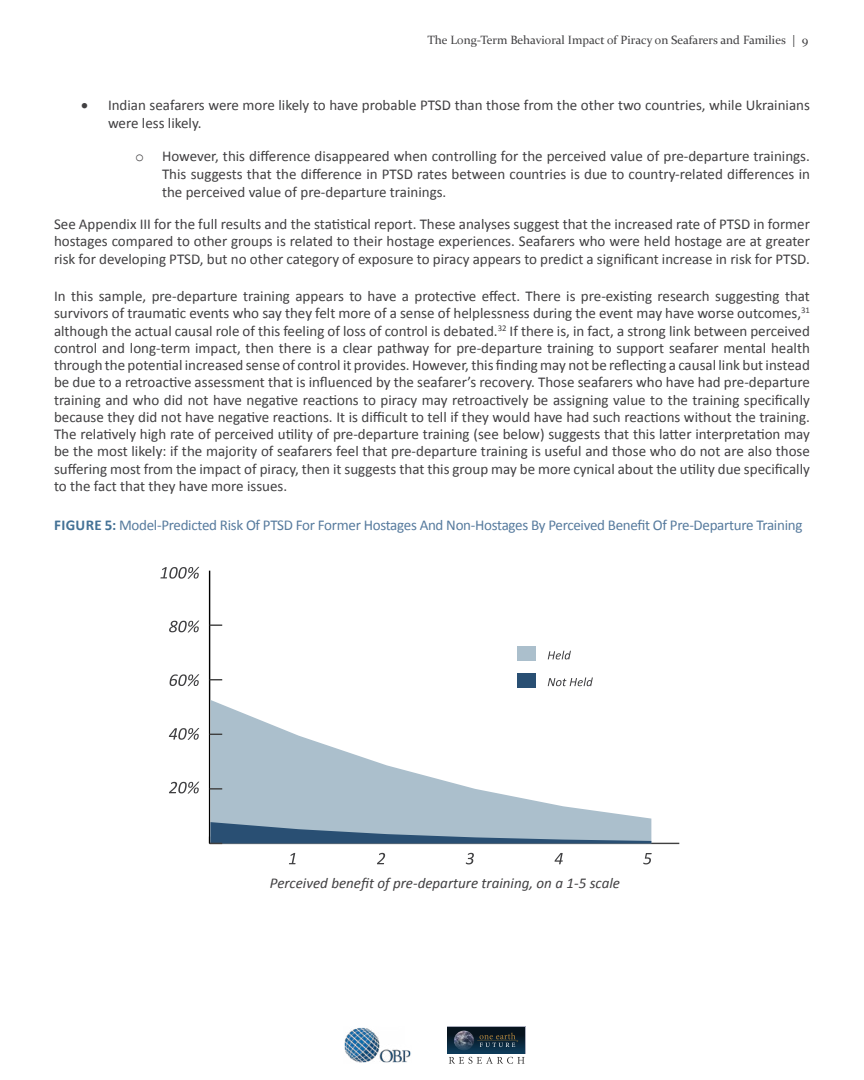
<style>
.page{position:relative;width:864px;height:1080px;background:#fff}
.page>*{position:absolute;margin:0;border:0;box-sizing:border-box;transform-origin:0 0}
.t1{font:15px/17.2px "Calibri";color:#414042;text-align:justify}
.Heading_5{font:15px "Calibri";letter-spacing:-.02em;color:#577b9e}
.t2{font:italic 15px "Calibri";color:#414042}
.t3{font:12px "Constantia";color:#414042}
.s1{font-family:"Courier New"}
.s2{font-weight:700;color:#447296}
</style>
<div class="page">
<svg style="left:447px;top:1027px;width:79px;height:27px"></svg>
<div style="left:448px;top:1027px;width:77px;height:26px;background:linear-gradient(to bottom,#060a0f,#0d3754)"></div>
<svg style="left:477px;top:1033px;width:41px;height:14px"></svg>
<img style="left:454px;top:1031px;width:20px;height:20px">
<svg style="left:449px;top:1057px;width:76px;height:7px"></svg>
<img style="left:344px;top:1027px;width:67px;height:36px">
<hr style="left:210px;top:843px;width:469px;height:1px;background:#404040">
<svg style="left:169px;top:782px;width:30px;height:12px"></svg>
<svg style="left:169px;top:728px;width:30px;height:12px"></svg>
<svg style="left:170px;top:674px;width:29px;height:12px"></svg>
<svg style="left:169px;top:621px;width:30px;height:11px"></svg>
<svg style="left:160px;top:567px;width:39px;height:12px"></svg>
<svg style="left:289px;top:853px;width:7px;height:11px"></svg>
<svg style="left:377px;top:853px;width:8px;height:11px"></svg>
<svg style="left:466px;top:853px;width:8px;height:11px"></svg>
<svg style="left:555px;top:853px;width:8px;height:11px"></svg>
<svg style="left:643px;top:853px;width:9px;height:11px"></svg>
<hr style="left:209px;top:571px;width:1px;height:272px;background:#000">
<svg style="left:211px;top:700px;width:440px;height:122px"></svg>
<svg style="left:209px;top:822px;width:442px;height:22px;background:#738ea4"></svg>
<svg style="left:210px;top:788px;width:12px;height:2px"></svg>
<svg style="left:210px;top:734px;width:12px;height:1px"></svg>
<svg style="left:210px;top:679px;width:12px;height:1px"></svg>
<svg style="left:210px;top:624px;width:12px;height:2px"></svg>
<div style="left:518px;top:646px;width:18px;height:15px;background:#abbfcc"></div>
<div style="left:518px;top:673px;width:18px;height:14px;background:#294f73"></div>
<svg style="left:548px;top:677px;width:45px;height:9px"></svg>
<svg style="left:548px;top:651px;width:23px;height:8px"></svg>
<p class="t3" style="left:428px;top:32px;width:382px">The Long-Term Behavioral Impact of Piracy on Seafarers and Families | 9</p>
<p class="t1" style="left:108px;top:96px;width:703px;line-height:18px;text-indent:-27px">• Indian seafarers were more likely to have probable PTSD than those from the other two countries, while Ukrainians were less likely.</p>
<p class="t1" style="left:162px;top:147px;width:649px;line-height:18px;text-indent:-27px"><span class="s1">o</span> However, this difference disappeared when controlling for the perceived value of pre-departure trainings.<br>This suggests that the difference in PTSD rates between countries is due to country-related differences in the perceived value of pre-departure trainings.</p>
<p class="t1" style="left:54px;top:215px;width:758px">See Appendix III for the full results and the statistical report. These analyses suggest that the increased rate of PTSD in former hostages compared to other groups is related to their hostage experiences. Seafarers who were held hostage are at greater risk for developing PTSD, but no other category of exposure to piracy appears to predict a significant increase in risk for PTSD.</p>
<p class="t1" style="left:54px;top:287px;width:758px">In this sample, pre-departure training appears to have a protective effect. There is pre-existing research suggesting that survivors of traumatic events who say they felt more of a sense of helplessness during the event may have worse outcomes,<sup>31 </sup>although the actual causal role of this feeling of loss of control is debated.<sup>32</sup> If there is, in fact, a strong link between perceived control and long-term impact, then there is a clear pathway for pre-departure training to support seafarer mental health through the potential increased sense of control it provides. However, this finding may not be reflecting a causal link but instead be due to a retroactive assessment that is influenced by the seafarer’s recovery. Those seafarers who have had pre-departure training and who did not have negative reactions to piracy may retroactively be assigning value to the training specifically because they did not have negative reactions. It is difficult to tell if they would have had such reactions without the training.<br>The relatively high rate of perceived utility of pre-departure training (see below) suggests that this latter interpretation may be the most likely: if the majority of seafarers feel that pre-departure training is useful and those who do not are also those suffering most from the impact of piracy, then it suggests that this group may be more cynical about the utility due specifically to the fact that they have more issues.</p>
<p class="Heading_5" style="left:54px;top:516px;width:750px"><span class="s2">FIGURE 5:</span> Model-Predicted Risk Of PTSD For Former Hostages And Non-Hostages By Perceived Benefit Of Pre-Departure Training</p>
<p class="t2" style="left:270px;top:872px;width:352px">Perceived benefit of pre-departure training, on a 1-5 scale</p>
</div>
